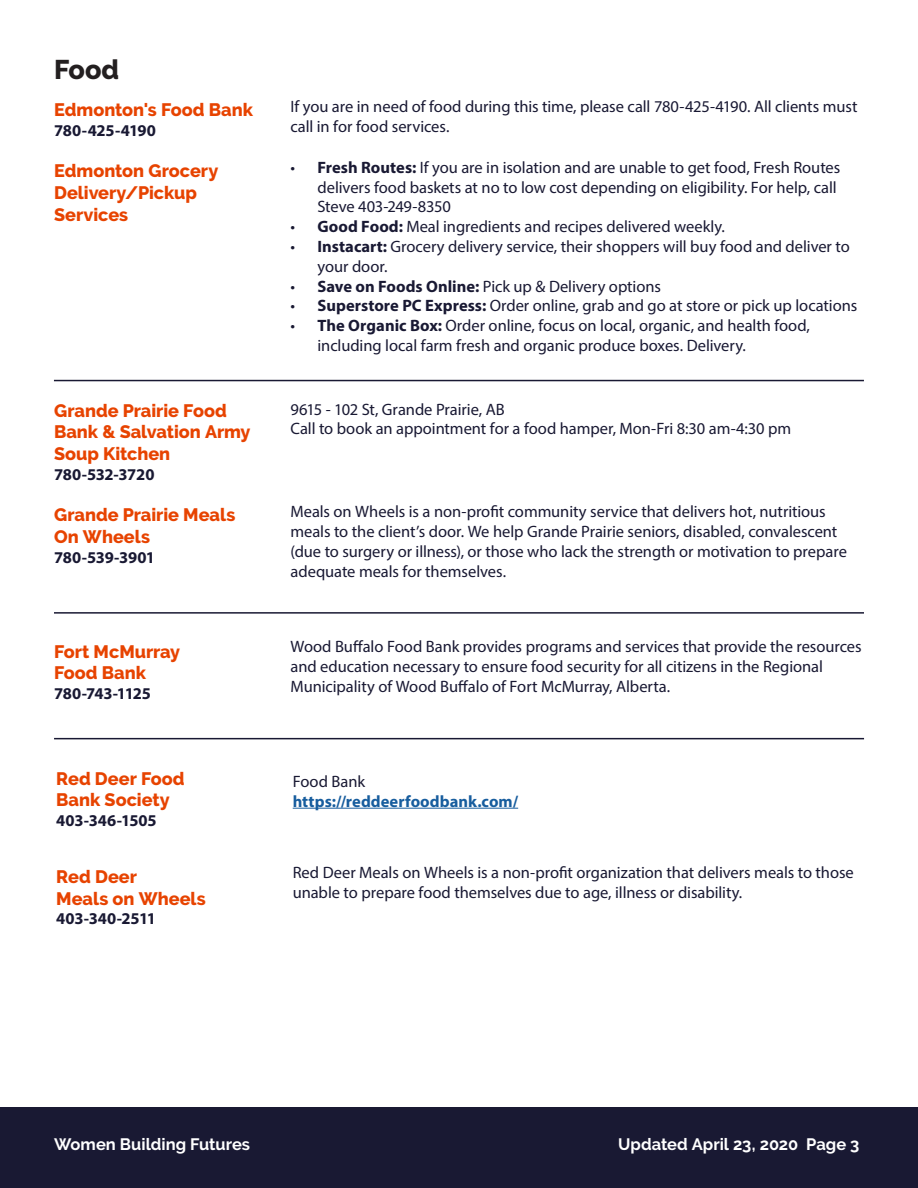
<style>
.page{position:relative;width:918px;height:1188px;background:#fff}
.page>*{position:absolute;margin:0;border:0;box-sizing:border-box;transform-origin:0 0}
.headings_1{font:800 27px "Raleway";color:#231f20}
.Headings_2{font:800 18px/21.6px "Raleway";color:#e74300}
.Body_11_pt{font:16.5px/19.8px "Myriad Pro";letter-spacing:-.005em;color:#191933}
.Sub_head_side_box{font:700 16.5px "Myriad Pro";letter-spacing:-.01em;color:#191933}
.t1{font:700 16.5px "Raleway";color:#fff}
.Body_11_pt-2{font:700 16.5px "Myriad Pro";letter-spacing:.005em;color:#175d9e}
.s1{font-weight:700}
</style>
<div class="page">
<div style="left:0;top:1107px;width:918px;height:81px;background:#191933"></div>
<hr style="left:293px;top:808px;width:225px;height:1px;background:#175d9e">
<hr style="left:54px;top:380px;width:810px;height:1px;background:#191933">
<hr style="left:54px;top:612px;width:810px;height:2px;background:#191933">
<hr style="left:54px;top:738px;width:810px;height:1px;background:#191933">
<p class="headings_1" style="left:54px;top:55px;width:67px">Food</p>
<p class="Headings_2" style="left:54px;top:99px;width:201px">Edmonton's Food Bank</p>
<p class="Sub_head_side_box" style="left:54px;top:120px;width:103px">780-425-4190</p>
<p class="Body_11_pt" style="left:291px;top:96px;width:568px">If you are in need of food during this time, please call 780-425-4190. All clients must call in for food services.</p>
<p class="Headings_2" style="left:54px;top:160px;width:166px">Edmonton Grocery<br>Delivery/Pickup<br>Services</p>
<p class="Body_11_pt" style="left:318px;top:157px;width:524px;text-indent:-27px">• <span class="s1">Fresh Routes:</span> If you are in isolation and are unable to get food, Fresh Routes delivers food baskets at no to low cost depending on eligibility. For help, call<br>Steve 403-249-8350</p>
<p class="Body_11_pt" style="left:291px;top:217px;width:436px">• <span class="s1">Good Food:</span> Meal ingredients and recipes delivered weekly.</p>
<p class="Body_11_pt" style="left:318px;top:236px;width:534px;text-indent:-27px">• <span class="s1">Instacart:</span> Grocery delivery service, their shoppers will buy food and deliver to your door.</p>
<p class="Body_11_pt" style="left:291px;top:276px;width:372px">• <span class="s1">Save on Foods Online:</span> Pick up &amp; Delivery options</p>
<p class="Body_11_pt" style="left:291px;top:296px;width:568px">• <span class="s1">Superstore PC Express:</span> Order online, grab and go at store or pick up locations</p>
<p class="Body_11_pt" style="left:318px;top:316px;width:494px;text-indent:-27px">• <span class="s1">The Organic Box:</span> Order online, focus on local, organic, and health food, including local farm fresh and organic produce boxes. Delivery.</p>
<p class="Headings_2" style="left:54px;top:400px;width:198px">Grande Prairie Food<br>Bank &amp; Salvation Army<br>Soup Kitchen</p>
<p class="Sub_head_side_box" style="left:54px;top:464px;width:102px">780-532-3720</p>
<p class="Headings_2" style="left:54px;top:504px;width:183px">Grande Prairie Meals<br>On Wheels</p>
<p class="Sub_head_side_box" style="left:54px;top:546px;width:103px">780-539-3901</p>
<p class="Headings_2" style="left:54px;top:641px;width:128px">Fort McMurray<br>Food Bank</p>
<p class="Sub_head_side_box" style="left:54px;top:683px;width:98px">780-743-1125</p>
<p class="Headings_2" style="left:56px;top:768px;width:130px">Red Deer Food<br>Bank Society</p>
<p class="Sub_head_side_box" style="left:56px;top:810px;width:102px">403-346-1505</p>
<p class="Headings_2" style="left:56px;top:866px;width:151px">Red Deer<br>Meals on Wheels</p>
<p class="Sub_head_side_box" style="left:56px;top:908px;width:101px">403-340-2511</p>
<p class="Body_11_pt" style="left:291px;top:399px;width:216px">9615 - 102 St, Grande Prairie, AB</p>
<p class="Body_11_pt" style="left:291px;top:419px;width:502px">Call to book an appointment for a food hamper, Mon-Fri 8:30 am-4:30 pm</p>
<p class="Body_11_pt" style="left:291px;top:502px;width:558px">Meals on Wheels is a non-profit community service that delivers hot, nutritious meals to the client’s door. We help Grande Prairie seniors, disabled, convalescent (due to surgery or illness), or those who lack the strength or motivation to prepare adequate meals for themselves.</p>
<p class="Body_11_pt" style="left:291px;top:637px;width:573px">Wood Buffalo Food Bank provides programs and services that provide the resources and education necessary to ensure food security for all citizens in the Regional<br>Municipality of Wood Buffalo of Fort McMurray, Alberta.</p>
<p class="Body_11_pt" style="left:293px;top:771px;width:74px">Food Bank</p>
<p class="Body_11_pt-2" style="left:293px;top:790px;width:227px">https://reddeerfoodbank.com/</p>
<p class="Body_11_pt" style="left:293px;top:863px;width:563px">Red Deer Meals on Wheels is a non-profit organization that delivers meals to those unable to prepare food themselves due to age, illness or disability.</p>
<p class="t1" style="left:54px;top:1135px;width:198px">Women Building Futures</p>
<p class="t1" style="left:618px;top:1135px;width:243px">Updated April 23, 2020 Page 3</p>
</div>
